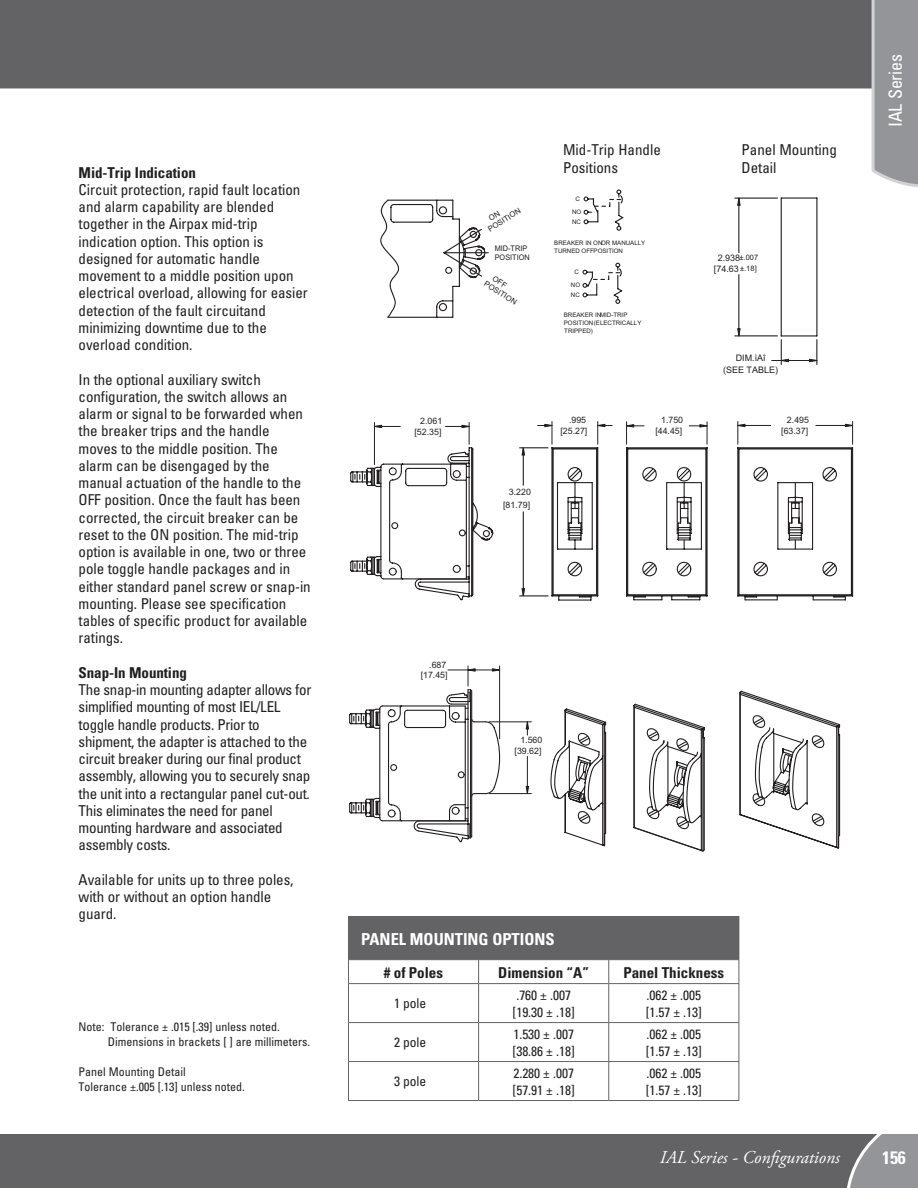
<style>
.page{position:relative;width:918px;height:1188px;background:#fff}
.page>*{position:absolute;margin:0;border:0;box-sizing:border-box;transform-origin:0 0}
.t1{font:italic 18px "Adobe Garamond Pro";color:#fff}
.t2{font:condensed 18px "Univers";letter-spacing:-.005em;color:#fff}
.t3{font:700 condensed 18px "Univers";color:#fff}
.t4{font:700 condensed 16.5px "Univers";color:#fff}
.t5{font:condensed 15px/17.2px "Univers";letter-spacing:-.005em;color:#231f20}
.t6{font:700 condensed 15px "Univers";letter-spacing:-.005em;color:#231f20}
.t7{font:condensed 13.5px/16.2px "Univers";color:#231f20}
.t8{font:condensed 12px "Univers";color:#231f20}
.t9{font:9px "Arial";color:#231f20}
.t10{font:8.85px "Arial";color:#231f20}
.t11{font:7.65px/8.9px "Arial";color:#231f20}
.t12{font:7.65px/8.9px "Arial";color:#231f20;scale:.95 1}
.t13{font:6.15px/8.1px "Arial";color:#231f20;text-align:center}
.s1{font-size:7.5px}
</style>
<div class="page">
<svg style="left:380px;top:189px;width:244px;height:129px"></svg>
<hr style="left:735px;top:198px;width:43px;height:1px;background:#231f20">
<hr style="left:735px;top:336px;width:43px;height:1px;background:#231f20">
<svg style="left:737px;top:197px;width:4px;height:9px"></svg>
<svg style="left:737px;top:328px;width:4px;height:9px"></svg>
<hr style="left:739px;top:198px;width:1px;height:55px;background:#231f20">
<hr style="left:739px;top:275px;width:1px;height:61px;background:#231f20">
<hr style="left:781px;top:198px;width:1px;height:138px;background:#231f20">
<hr style="left:781px;top:197px;width:36px;height:2px;background:#231f20">
<hr style="left:816px;top:198px;width:1px;height:138px;background:#231f20">
<hr style="left:781px;top:335px;width:36px;height:2px;background:#231f20">
<svg style="left:809px;top:340px;width:9px;height:25px"></svg>
<hr style="left:781px;top:360px;width:36px;height:1px;background:#231f20">
<svg style="left:772px;top:340px;width:17px;height:25px"></svg>
<svg style="left:374px;top:447px;width:480px;height:154px"></svg>
<hr style="left:374px;top:422px;width:1px;height:43px;background:#231f20">
<svg style="left:445px;top:422px;width:25px;height:22px"></svg>
<svg style="left:375px;top:424px;width:25px;height:5px"></svg>
<svg style="left:597px;top:421px;width:15px;height:23px"></svg>
<svg style="left:519px;top:421px;width:37px;height:35px"></svg>
<svg style="left:519px;top:587px;width:29px;height:14px"></svg>
<hr style="left:523px;top:448px;width:1px;height:38px;background:#231f20">
<hr style="left:523px;top:511px;width:1px;height:85px;background:#231f20">
<svg style="left:626px;top:422px;width:18px;height:22px"></svg>
<svg style="left:689px;top:422px;width:19px;height:22px"></svg>
<svg style="left:845px;top:421px;width:9px;height:23px"></svg>
<svg style="left:737px;top:421px;width:9px;height:23px"></svg>
<hr style="left:816px;top:425px;width:37px;height:1px;background:#231f20">
<hr style="left:738px;top:425px;width:33px;height:1px;background:#231f20">
<svg style="left:350px;top:467px;width:440px;height:109px"></svg>
<svg style="left:349px;top:666px;width:492px;height:186px"></svg>
<hr style="left:527px;top:756px;width:1px;height:38px;background:#231f20">
<div style="left:348px;top:917px;width:391px;height:43px;background:#636366"></div>
<svg style="left:349px;top:960px;width:390px;height:140px"></svg>
<hr style="left:348px;top:916px;width:131px;height:1px;background:#636366">
<hr style="left:479px;top:916px;width:130px;height:1px;background:#636366">
<hr style="left:609px;top:916px;width:130px;height:1px;background:#636366">
<hr style="left:739px;top:917px;width:1px;height:42px;background:#636366">
<svg style="left:348px;top:960px;width:1px;height:23px"></svg>
<svg style="left:478px;top:960px;width:1px;height:23px"></svg>
<svg style="left:608px;top:960px;width:1px;height:23px"></svg>
<svg style="left:739px;top:960px;width:1px;height:23px"></svg>
<hr style="left:348px;top:983px;width:131px;height:1px;background:#636366">
<hr style="left:348px;top:984px;width:1px;height:38px;background:#636366">
<hr style="left:479px;top:983px;width:130px;height:1px;background:#636366">
<hr style="left:478px;top:984px;width:1px;height:38px;background:#636366">
<hr style="left:609px;top:983px;width:130px;height:1px;background:#636366">
<hr style="left:608px;top:984px;width:1px;height:38px;background:#636366">
<hr style="left:739px;top:984px;width:1px;height:38px;background:#636366">
<hr style="left:348px;top:1022px;width:131px;height:1px;background:#636366">
<hr style="left:348px;top:1023px;width:1px;height:38px;background:#636366">
<hr style="left:479px;top:1022px;width:130px;height:1px;background:#636366">
<hr style="left:478px;top:1023px;width:1px;height:38px;background:#636366">
<hr style="left:609px;top:1022px;width:130px;height:1px;background:#636366">
<hr style="left:608px;top:1023px;width:1px;height:38px;background:#636366">
<hr style="left:739px;top:1023px;width:1px;height:38px;background:#636366">
<hr style="left:348px;top:1061px;width:131px;height:1px;background:#636366">
<hr style="left:348px;top:1062px;width:1px;height:38px;background:#636366">
<hr style="left:479px;top:1061px;width:130px;height:1px;background:#636366">
<hr style="left:478px;top:1062px;width:1px;height:38px;background:#636366">
<hr style="left:609px;top:1061px;width:130px;height:1px;background:#636366">
<hr style="left:608px;top:1062px;width:1px;height:38px;background:#636366">
<hr style="left:739px;top:1062px;width:1px;height:38px;background:#636366">
<hr style="left:348px;top:1100px;width:131px;height:1px;background:#636366">
<hr style="left:479px;top:1100px;width:130px;height:1px;background:#636366">
<hr style="left:609px;top:1100px;width:130px;height:1px;background:#636366">
<div style="left:0;top:1134px;width:844px;height:54px;background:#636366"></div>
<svg style="left:844px;top:1134px;width:74px;height:54px;background:#8e9093"></svg>
<div style="left:0;top:0;width:870px;height:89px;background:#636366"></div>
<svg style="left:870px;top:0;width:48px;height:188px;background:#9c9ea1"></svg>
<p class="t6" style="left:79px;top:163px;width:119px">Mid-Trip Indication</p>
<p class="t5" style="left:79px;top:181px;width:231px">Circuit protection, rapid fault location and alarm capability are blended together in the Airpax mid-trip indication option. This option is designed for automatic handle movement to a middle position upon electrical overload, allowing for easier detection of the fault circuitand minimizing downtime due to the overload condition.</p>
<p class="t5" style="left:79px;top:370px;width:234px">In the optional auxiliary switch configuration, the switch allows an alarm or signal to be forwarded when the breaker trips and the handle moves to the middle position. The alarm can be disengaged by the manual actuation of the handle to the OFF position. Once the fault has been corrected, the circuit breaker can be reset to the ON position. The mid-trip option is available in one, two or three pole toggle handle packages and in either standard panel screw or snap-in mounting. Please see specification tables of specific product for available ratings.</p>
<p class="t6" style="left:79px;top:663px;width:110px">Snap-In Mounting</p>
<p class="t5" style="left:79px;top:681px;width:234px">The snap-in mounting adapter allows for simplified mounting of most IEL/LEL toggle handle products. Prior to shipment, the adapter is attached to the circuit breaker during our final product assembly, allowing you to securely snap the unit into a rectangular panel cut-out.<br>This eliminates the need for panel mounting hardware and associated assembly costs.</p>
<p class="t5" style="left:79px;top:871px;width:216px">Available for units up to three poles, with or without an option handle guard.</p>
<p class="t8" style="left:79px;top:1019px;width:203px">Note: Tolerance ± .015 [.39] unless noted.</p>
<p class="t8" style="left:108px;top:1034px;width:204px">Dimensions in brackets [ ] are millimeters.</p>
<p class="t8" style="left:79px;top:1064px;width:109px">Panel Mounting Detail</p>
<p class="t8" style="left:79px;top:1079px;width:168px">Tolerance ±.005 [.13] unless noted.</p>
<p class="t10" style="left:420px;top:415px;width:24px">2.061</p>
<p class="t10" style="left:415px;top:426px;width:28px">[52.35]</p>
<p class="t11" style="left:482px;top:218px;width:38px;text-indent:6px;rotate:-32deg">ON<br>POSITION</p>
<p class="t12" style="left:495px;top:244px;width:38px">MID-TRIP<br>POSITION</p>
<p class="t11" style="left:492px;top:272px;width:38px;text-indent:4px;rotate:32deg">OFF<br>POSITION</p>
<p class="t5" style="left:563px;top:141px;width:99px">Mid-Trip Handle</p>
<p class="t5" style="left:563px;top:159px;width:56px">Positions</p>
<p class="t13" style="left:572px;top:192px;width:11px;line-height:13px">C<br>NO</p>
<p class="t13" style="left:572px;top:218px;width:10px">NC</p>
<p class="t13" style="left:554px;top:239px;width:93px;text-align:left">BREAKER IN ONOR MANUALLY<br>TURNED OFF POSITION</p>
<p class="t13" style="left:571px;top:266px;width:11px;line-height:13px">C<br>NO</p>
<p class="t13" style="left:571px;top:291px;width:10px">NC</p>
<p class="t13" style="left:564px;top:311px;width:79px;text-align:left">BREAKER IN MID-TRIP<br>POSITION (ELECTRICALLY<br>TRIPPED)</p>
<p class="t10" style="left:509px;top:486px;width:24px">3.220</p>
<p class="t10" style="left:503px;top:499px;width:28px">[81.79]</p>
<p class="t10" style="left:569px;top:414px;width:19px">.995</p>
<p class="t10" style="left:560px;top:425px;width:28px">[25.27]</p>
<p class="t10" style="left:661px;top:414px;width:24px">1.750</p>
<p class="t10" style="left:655px;top:425px;width:28px">[44.45]</p>
<p class="t5" style="left:742px;top:141px;width:97px">Panel Mounting</p>
<p class="t5" style="left:742px;top:159px;width:36px">Detail</p>
<p class="t9" style="left:718px;top:252px;width:42px">2.938<span class="s1">±.007</span></p>
<p class="t9" style="left:714px;top:263px;width:44px">[74.63 <span class="s1">±.18]</span></p>
<p class="t9" style="left:736px;top:352px;width:32px">DIM.ìAî</p>
<p class="t9" style="left:723px;top:364px;width:57px">(SEE TABLE)</p>
<p class="t10" style="left:787px;top:414px;width:24px">2.495</p>
<p class="t10" style="left:781px;top:425px;width:28px">[63.37]</p>
<p class="t2" style="left:884px;top:127px;width:75px;rotate:-90deg">IAL Series</p>
<p class="t10" style="left:429px;top:659px;width:19px">.687</p>
<p class="t10" style="left:421px;top:669px;width:28px">[17.45]</p>
<p class="t10" style="left:520px;top:734px;width:24px">1.560</p>
<p class="t10" style="left:515px;top:745px;width:28px">[39.62]</p>
<p class="t4" style="left:361px;top:929px;width:195px">PANEL MOUNTING OPTIONS</p>
<p class="t6" style="left:384px;top:963px;width:61px"># of Poles</p>
<p class="t6" style="left:498px;top:963px;width:92px">Dimension “A”</p>
<p class="t6" style="left:623px;top:963px;width:102px">Panel Thickness</p>
<p class="t7" style="left:394px;top:995px;width:34px">1 pole</p>
<p class="t7" style="left:513px;top:987px;width:64px">.760 ± .007 [19.30 ± .18]</p>
<p class="t7" style="left:646px;top:987px;width:58px">.062 ± .005 [1.57 ± .13]</p>
<p class="t7" style="left:394px;top:1034px;width:34px">2 pole</p>
<p class="t7" style="left:513px;top:1026px;width:64px">1.530 ± .007 [38.86 ± .18]</p>
<p class="t7" style="left:646px;top:1026px;width:58px">.062 ± .005 [1.57 ± .13]</p>
<p class="t7" style="left:394px;top:1073px;width:34px">3 pole</p>
<p class="t7" style="left:513px;top:1065px;width:64px">2.280 ± .007 [57.91 ± .18]</p>
<p class="t7" style="left:646px;top:1065px;width:58px">.062 ± .005 [1.57 ± .13]</p>
<p class="t1" style="left:660px;top:1146px;width:182px">IAL Series - Configurations</p>
<p class="t3" style="left:882px;top:1147px;width:25px">156</p>
</div>
